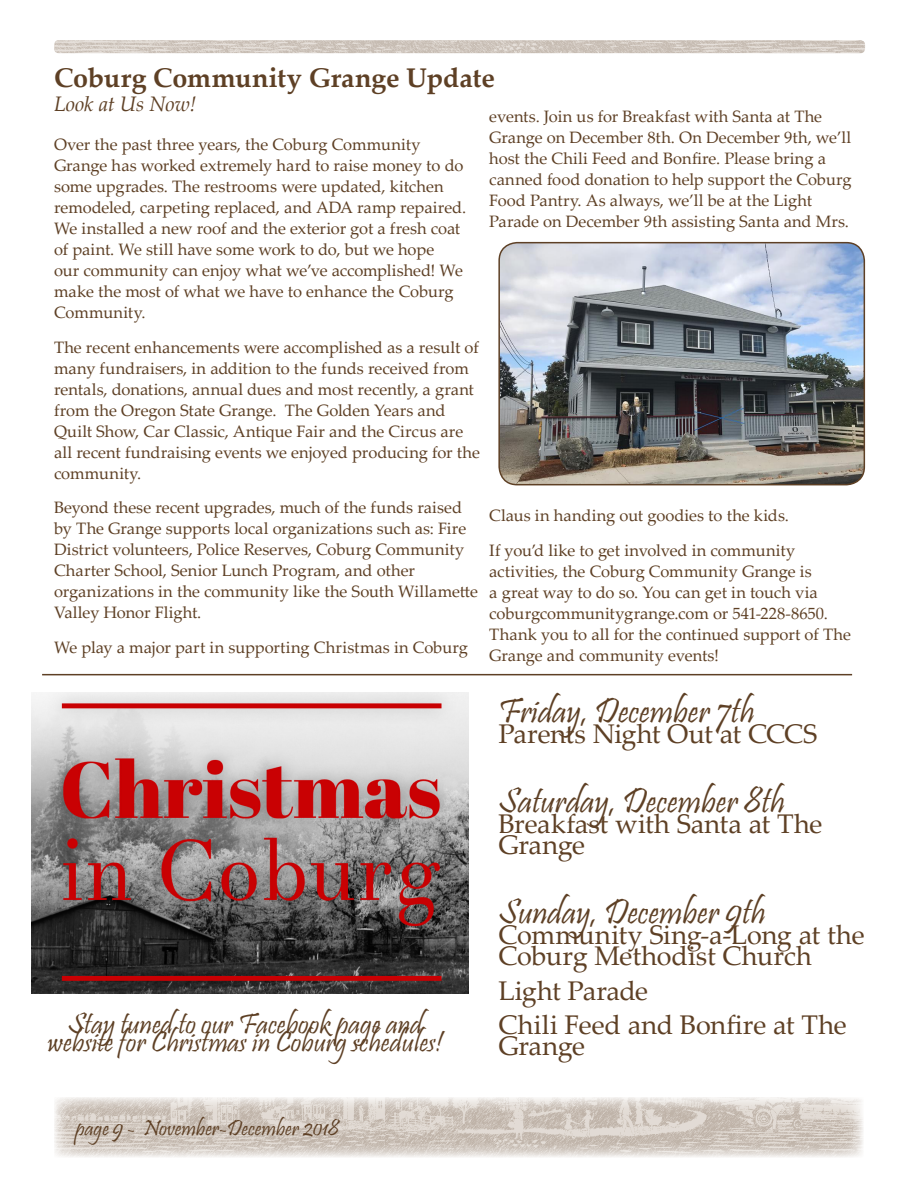
<style>
.page{position:relative;width:918px;height:1188px;background:#fff}
.page>*{position:absolute;margin:0;border:0;box-sizing:border-box;transform-origin:0 0}
.PULL_QUOTES{font:36px "Pristina";color:#5e4025}
.PULL_QUOTES-2{font:30px "Pristina";color:#5e4025}
.Article_Text{font:27px/21px "Palatino Linotype";letter-spacing:-.01em;color:#5e4025}
.HEADING{font:700 27px "Palatino Linotype";letter-spacing:-.005em;color:#5e4025}
.t1{font:22.5px "Pristina";color:#5e4025}
.HEADING-2{font:italic 21px "Palatino Linotype";letter-spacing:-.005em;color:#5e4025}
.Article_Text-2{font:16.5px/21px "Palatino Linotype";letter-spacing:-.005em;color:#5e4025}
</style>
<div class="page">
<img style="left:54px;top:1097px;width:809px;height:60px">
<img style="left:54px;top:40px;width:811px;height:13px">
<img style="left:499px;top:243px;width:365px;height:242px">
<div style="left:498px;top:242px;width:367px;height:243px;border:2px solid #5e4025;border-radius:18px"></div>
<img style="left:31px;top:693px;width:438px;height:300px">
<hr style="left:42px;top:674px;width:810px;height:1px;background:#5e4025">
<p class="HEADING" style="left:54px;top:58px;width:442px">Coburg Community Grange Update</p>
<p class="HEADING-2" style="left:54px;top:89px;width:144px">Look at Us Now!</p>
<p class="Article_Text-2" style="left:54px;top:134px;width:414px">Over the past three years, the Coburg Community Grange has worked extremely hard to raise money to do some upgrades. The restrooms were updated, kitchen remodeled, carpeting replaced, and ADA ramp repaired.<br>We installed a new roof and the exterior got a fresh coat of paint. We still have some work to do, but we hope<br>our community can enjoy what we’ve accomplished! We make the most of what we have to enhance the Coburg Community.</p>
<p class="Article_Text-2" style="left:54px;top:336px;width:428px">The recent enhancements were accomplished as a result of many fundraisers, in addition to the funds received from rentals, donations, annual dues and most recently, a grant from the Oregon State Grange. The Golden Years and Quilt Show, Car Classic, Antique Fair and the Circus are all recent fundraising events we enjoyed producing for the community.</p>
<p class="Article_Text-2" style="left:54px;top:497px;width:425px">Beyond these recent upgrades, much of the funds raised by The Grange supports local organizations such as: Fire District volunteers, Police Reserves, Coburg Community Charter School, Senior Lunch Program, and other organizations in the community like the South Willamette Valley Honor Flight.</p>
<p class="Article_Text-2" style="left:54px;top:636px;width:416px">We play a major part in supporting Christmas in Coburg</p>
<p class="Article_Text-2" style="left:489px;top:106px;width:364px">events. Join us for Breakfast with Santa at The Grange on December 8th. On December 9th, we’ll host the Chili Feed and Bonfire. Please bring a canned food donation to help support the Coburg Food Pantry. As always, we’ll be at the Light Parade on December 9th assisting Santa and Mrs.</p>
<p class="Article_Text-2" style="left:489px;top:505px;width:301px">Claus in handing out goodies to the kids.</p>
<p class="Article_Text-2" style="left:489px;top:539px;width:363px">If you’d like to get involved in community activities, the Coburg Community Grange is<br>a great way to do so. You can get in touch via coburgcommunitygrange.com or 541-228-8650.<br>Thank you to all for the continued support of The Grange and community events!</p>
<p class="PULL_QUOTES" style="left:498px;top:691px;width:258px">Friday, December 7th</p>
<p class="Article_Text" style="left:498px;top:722px;width:320px">Parents Night Out at CCCS</p>
<p class="PULL_QUOTES" style="left:498px;top:781px;width:288px">Saturday, December 8th</p>
<p class="Article_Text" style="left:498px;top:812px;width:325px">Breakfast with Santa at The<br>Grange</p>
<p class="PULL_QUOTES" style="left:498px;top:892px;width:269px">Sunday, December 9th</p>
<p class="Article_Text" style="left:498px;top:923px;width:368px">Community Sing-a-Long at the<br>Coburg Methodist Church</p>
<p class="Article_Text" style="left:498px;top:979px;width:151px">Light Parade</p>
<p class="Article_Text" style="left:498px;top:1013px;width:350px">Chili Feed and Bonfire at The<br>Grange</p>
<p class="PULL_QUOTES-2" style="left:68px;top:1007px;width:356px">Stay tuned to our Facebook page and</p>
<p class="PULL_QUOTES-2" style="left:48px;top:1025px;width:397px">website for Christmas in Coburg schedules!</p>
<h3 class="t1" style="left:76px;top:1116px;width:265px">page 9 - November-December 2018</h3>
</div>
